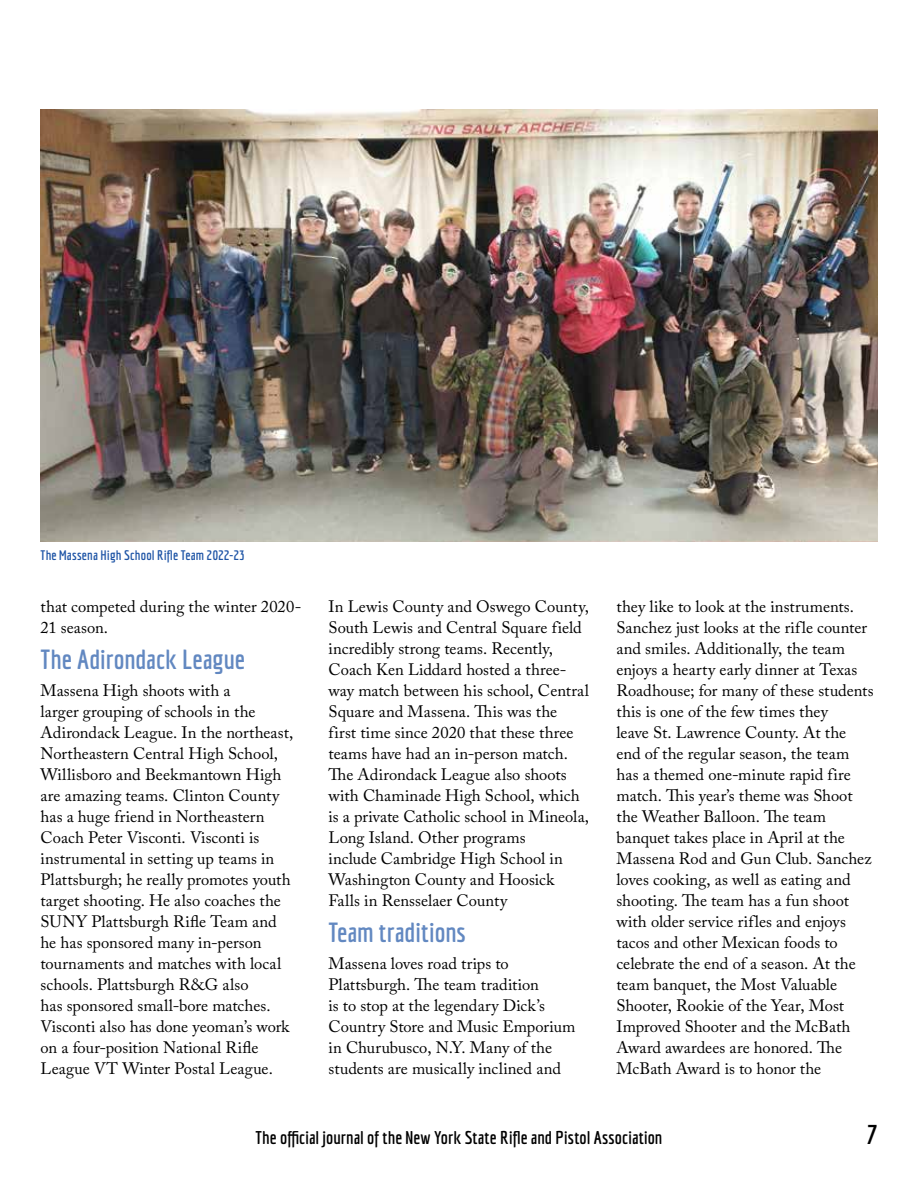
<style>
.page{position:relative;width:918px;height:1188px;background:#fff}
.page>*{position:absolute;margin:0;border:0;box-sizing:border-box;transform-origin:0 0}
.t1{font:700 27px "Economica";color:#6288c1}
.t2{font:700 27px "Economica";color:#000}
.t3{font:700 18px "Economica";color:#000}
.t4{font:16.5px/21px "Adobe Caslon Pro";color:#000}
.t5{font:700 13.5px "Economica";letter-spacing:.015em;color:#1f55a6}
</style>
<div class="page">
<img style="left:40px;top:110px;width:838px;height:432px">
<p class="t5" style="left:40px;top:547px;width:206px">The Massena High School Rifle Team 2022-23</p>
<p class="t4" style="left:40px;top:595px;width:262px">that competed during the winter 2020-<br>21 season.</p>
<h1 class="t1" style="left:40px;top:644px;width:206px">The Adirondack League</h1>
<p class="t4" style="left:40px;top:679px;width:254px">Massena High shoots with a<br>larger grouping of schools in the Adirondack League. In the northeast, Northeastern Central High School, Willisboro and Beekmantown High are amazing teams. Clinton County has a huge friend in Northeastern Coach Peter Visconti. Visconti is instrumental in setting up teams in Plattsburgh; he really promotes youth target shooting. He also coaches the SUNY Plattsburgh Rifle Team and he has sponsored many in-person tournaments and matches with local schools. Plattsburgh R&amp;G also<br>has sponsored small-bore matches.<br>Visconti also has done yeoman’s work on a four-position National Rifle League VT Winter Postal League.</p>
<p class="t4" style="left:329px;top:596px;width:262px">In Lewis County and Oswego County, South Lewis and Central Square field incredibly strong teams. Recently, Coach Ken Liddard hosted a three&shy;way match between his school, Central Square and Massena. This was the first time since 2020 that these three teams have had an in-person match.<br>The Adirondack League also shoots with Chaminade High School, which is a private Catholic school in Mineola, Long Island. Other programs<br>include Cambridge High School in Washington County and Hoosick Falls in Rensselaer County</p>
<h1 class="t1" style="left:328px;top:917px;width:139px">Team traditions</h1>
<p class="t4" style="left:328px;top:952px;width:249px">Massena loves road trips to<br>Plattsburgh. The team tradition<br>is to stop at the legendary Dick’s<br>Country Store and Music Emporium in Churubusco, N.Y. Many of the students are musically inclined and</p>
<p class="t4" style="left:616px;top:595px;width:259px">they like to look at the instruments.<br>Sanchez just looks at the rifle counter and smiles. Additionally, the team enjoys a hearty early dinner at Texas Roadhouse; for many of these students this is one of the few times they<br>leave St. Lawrence County. At the end of the regular season, the team has a themed one-minute rapid fire match. This year’s theme was Shoot the Weather Balloon. The team banquet takes place in April at the Massena Rod and Gun Club. Sanchez loves cooking, as well as eating and shooting. The team has a fun shoot with older service rifles and enjoys tacos and other Mexican foods to celebrate the end of a season. At the team banquet, the Most Valuable Shooter, Rookie of the Year, Most Improved Shooter and the McBath Award awardees are honored. The McBath Award is to honor the</p>
<p class="t3" style="left:256px;top:1127px;width:408px">The official journal of the New York State Rifle and Pistol Association</p>
<h1 class="t2" style="left:866px;top:1119px;width:13px">7</h1>
</div>
